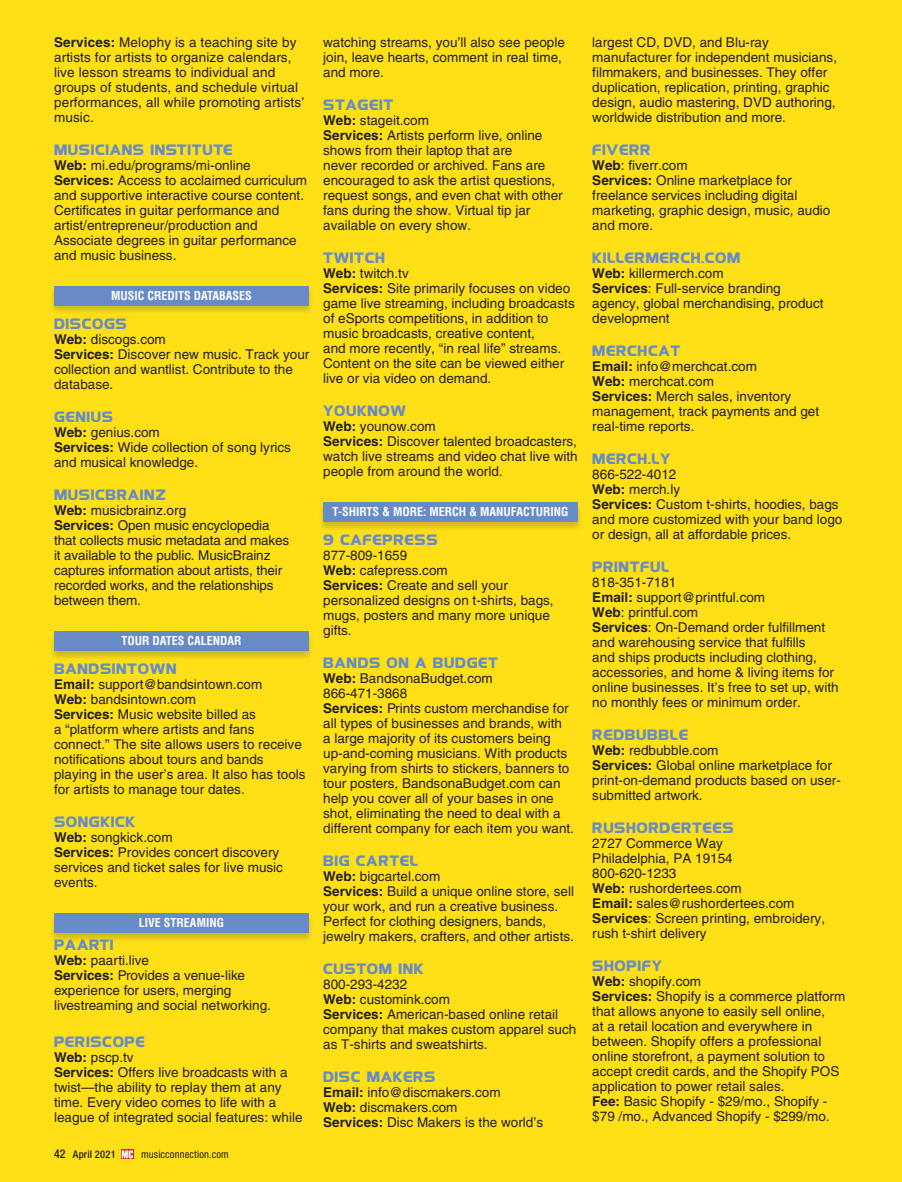
<style>
.page{position:relative;width:902px;height:1182px;background:#fff}
.page>*{position:absolute;margin:0;border:0;box-sizing:border-box;transform-origin:0 0}
.t1{font:13.5px/15px "Helvetica LT Std";color:#231f20}
.t2{font:700 13.5px "Highland Gothic FLF";letter-spacing:.05em;color:#678bc6}
.t3{font:700 condensed 12px "Helvetica LT Std";color:#fff}
.t4{font:condensed 10.5px "Helvetica Neue";letter-spacing:.015em;color:#231f20}
.t5{font:500 condensed 10.5px "Helvetica Neue";letter-spacing:.02em;color:#231f20}
.s1{font-weight:700}
.s2{font-size:12px}
</style>
<div class="page">
<div style="left:0;top:0;width:901px;height:1181px;background:#ffe016"></div>
<svg style="left:121px;top:1149px;width:13px;height:9px"></svg>
<svg style="left:122px;top:1150px;width:11px;height:8px"></svg>
<div style="left:49px;top:287px;width:265px;height:28px;background:#231f20;opacity:.2"></div>
<div style="left:54px;top:286px;width:255px;height:19px;background:#678bc6"></div>
<div style="left:49px;top:632px;width:265px;height:28px;background:#231f20;opacity:.2"></div>
<div style="left:54px;top:631px;width:255px;height:19px;background:#678bc6"></div>
<div style="left:49px;top:914px;width:265px;height:28px;background:#231f20;opacity:.2"></div>
<div style="left:54px;top:913px;width:255px;height:19px;background:#678bc6"></div>
<div style="left:318px;top:503px;width:264px;height:28px;background:#231f20;opacity:.2"></div>
<div style="left:323px;top:502px;width:255px;height:19px;background:#678bc6"></div>
<p class="t1" style="left:54px;top:35px;width:252px"><span class="s1">Services:</span> Melophy is a teaching site by artists for artists to organize calendars, live lesson streams to individual and groups of students, and schedule virtual performances, all while promoting artists’ music.</p>
<p class="t2" style="left:54px;top:140px;width:180px">MUSICIANS INSTITUTE</p>
<p class="t1" style="left:54px;top:158px;width:254px"><span class="s1">Web:</span> mi.edu/programs/mi-online <span class="s1">Services:</span> Access to acclaimed curriculum and supportive interactive course content.<br>Certificates in guitar performance and artist/entrepreneur/production and Associate degrees in guitar performance and music business.</p>
<p class="t3" style="left:111px;top:288px;width:142px">MUSIC CREDITS DATABASES</p>
<p class="t2" style="left:54px;top:314px;width:74px">DISCOGS</p>
<p class="t1" style="left:54px;top:332px;width:257px"><span class="s1">Web:</span> discogs.com<br><span class="s1">Services:</span> Discover new music. Track your collection and wantlist. Contribute to the database.</p>
<p class="t2" style="left:54px;top:407px;width:60px">GENIUS</p>
<p class="t1" style="left:54px;top:425px;width:238px"><span class="s1">Web:</span> genius.com<br><span class="s1">Services:</span> Wide collection of song lyrics and musical knowledge.</p>
<p class="t2" style="left:54px;top:485px;width:113px">MUSICBRAINZ</p>
<p class="t1" style="left:54px;top:503px;width:237px"><span class="s1">Web:</span> musicbrainz.org<br><span class="s1">Services:</span> Open music encyclopedia that collects music metadata and makes it available to the public. MusicBrainz captures information about artists, their recorded works, and the relationships between them.</p>
<p class="t3" style="left:121px;top:633px;width:122px">TOUR DATES CALENDAR</p>
<p class="t2" style="left:54px;top:659px;width:124px">BANDSINTOWN</p>
<p class="t1" style="left:54px;top:677px;width:253px"><span class="s1">Email:</span> support@bandsintown.com<br><span class="s1">Web:</span> bandsintown.com<br><span class="s1">Services:</span> Music website billed as<br>a “platform where artists and fans connect.” The site allows users to receive notifications about tours and bands playing in the user’s area. It also has tools for artists to manage tour dates.</p>
<p class="t2" style="left:54px;top:812px;width:83px">SONGKICK</p>
<p class="t1" style="left:54px;top:830px;width:230px"><span class="s1">Web:</span> songkick.com<br><span class="s1">Services:</span> Provides concert discovery services and ticket sales for live music events.</p>
<p class="t3" style="left:139px;top:915px;width:87px">LIVE STREAMING</p>
<p class="t2" style="left:54px;top:935px;width:61px">PAARTI</p>
<p class="t1" style="left:54px;top:953px;width:218px"><span class="s1">Web:</span> paarti.live<br><span class="s1">Services:</span> Provides a venue-like experience for users, merging livestreaming and social networking.</p>
<p class="t2" style="left:54px;top:1031px;width:92px">PERISCOPE</p>
<p class="t1" style="left:54px;top:1049px;width:250px"><span class="s1">Web:</span> pscp.tv<br><span class="s1">Services:</span> Offers live broadcasts with a twist—the ability to replay them at any time. Every video comes to life with a league of integrated social features: while</p>
<p class="t5" style="left:54px;top:1147px;width:63px"><span class="s2">42</span> April 2021</p>
<p class="t4" style="left:141px;top:1147px;width:89px">musicconnection.com</p>
<p class="t1" style="left:323px;top:35px;width:243px">watching streams, you’ll also see people join, leave hearts, comment in real time, and more.</p>
<p class="t2" style="left:323px;top:95px;width:71px">STAGEIT</p>
<p class="t1" style="left:323px;top:113px;width:241px"><span class="s1">Web:</span> stageit.com<br><span class="s1">Services:</span> Artists perform live, online shows from their laptop that are<br>never recorded or archived. Fans are encouraged to ask the artist questions, request songs, and even chat with other fans during the show. Virtual tip jar available on every show.</p>
<p class="t2" style="left:323px;top:248px;width:63px">TWITCH</p>
<p class="t1" style="left:323px;top:266px;width:253px"><span class="s1">Web:</span> twitch.tv<br><span class="s1">Services:</span> Site primarily focuses on video game live streaming, including broadcasts of eSports competitions, in addition to music broadcasts, creative content,<br>and more recently, “in real life” streams.<br>Content on the site can be viewed either live or via video on demand.</p>
<p class="t2" style="left:323px;top:401px;width:84px">YOUKNOW</p>
<p class="t1" style="left:323px;top:419px;width:256px"><span class="s1">Web:</span> younow.com<br><span class="s1">Services:</span> Discover talented broadcasters, watch live streams and video chat live with people from around the world.</p>
<p class="t3" style="left:332px;top:504px;width:237px">T-SHIRTS &amp; MORE: MERCH &amp; MANUFACTURING</p>
<p class="t2" style="left:323px;top:530px;width:116px">9 CAFEPRESS</p>
<p class="t1" style="left:323px;top:548px;width:232px">877-809-1659<br><span class="s1">Web:</span> cafepress.com<br><span class="s1">Services:</span> Create and sell your personalized designs on t-shirts, bags, mugs, posters and many more unique gifts.</p>
<p class="t2" style="left:323px;top:653px;width:176px">BANDS ON A BUDGET</p>
<p class="t1" style="left:323px;top:671px;width:252px"><span class="s1">Web:</span> BandsonaBudget.com 866-471-3868<br><span class="s1">Services:</span> Prints custom merchandise for all types of businesses and brands, with<br>a large majority of its customers being up-and-coming musicians. With products varying from shirts to stickers, banners to tour posters, BandsonaBudget.com can help you cover all of your bases in one shot, eliminating the need to deal with a different company for each item you want.</p>
<p class="t2" style="left:323px;top:851px;width:96px">BIG CARTEL</p>
<p class="t1" style="left:323px;top:869px;width:252px"><span class="s1">Web:</span> bigcartel.com<br><span class="s1">Services:</span> Build a unique online store, sell your work, and run a creative business.<br>Perfect for clothing designers, bands, jewelry makers, crafters, and other artists.</p>
<p class="t2" style="left:323px;top:959px;width:102px">CUSTOM INK</p>
<p class="t1" style="left:323px;top:977px;width:254px">800-293-4232<br><span class="s1">Web:</span> customink.com<br><span class="s1">Services:</span> American-based online retail company that makes custom apparel such as T-shirts and sweatshirts.</p>
<p class="t2" style="left:323px;top:1067px;width:114px">DISC MAKERS</p>
<p class="t1" style="left:323px;top:1085px;width:221px"><span class="s1">Email:</span> info@discmakers.com<br><span class="s1">Web:</span> discmakers.com<br><span class="s1">Services:</span> Disc Makers is the world’s</p>
<p class="t1" style="left:592px;top:35px;width:246px">largest CD, DVD, and Blu-ray manufacturer for independent musicians, filmmakers, and businesses. They offer duplication, replication, printing, graphic design, audio mastering, DVD authoring, worldwide distribution and more.</p>
<p class="t2" style="left:592px;top:140px;width:60px">FIVERR</p>
<p class="t1" style="left:592px;top:157px;width:239px"><span class="s1">Web</span>: fiverr.com<br><span class="s1">Services:</span> Online marketplace for freelance services including digital marketing, graphic design, music, audio and more.</p>
<p class="t2" style="left:592px;top:248px;width:149px">KILLERMERCH.COM</p>
<p class="t1" style="left:592px;top:265px;width:233px"><span class="s1">Web:</span> killermerch.com<br><span class="s1">Services</span>: Full-service branding agency, global merchandising, product development</p>
<p class="t2" style="left:592px;top:341px;width:89px">MERCHCAT</p>
<p class="t1" style="left:592px;top:358px;width:228px"><span class="s1">Email:</span> info@merchcat.com<br><span class="s1">Web:</span> merchcat.com<br><span class="s1">Services:</span> Merch sales, inventory management, track payments and get real-time reports.</p>
<p class="t2" style="left:592px;top:449px;width:79px">MERCH.LY</p>
<p class="t1" style="left:592px;top:466px;width:251px">866-522-4012<br><span class="s1">Web:</span> merch.ly<br><span class="s1">Services:</span> Custom t-shirts, hoodies, bags and more customized with your band logo or design, all at affordable prices.</p>
<p class="t2" style="left:592px;top:557px;width:78px">PRINTFUL</p>
<p class="t1" style="left:592px;top:574px;width:248px">818-351-7181<br><span class="s1">Email:</span> support@printful.com<br><span class="s1">Web</span>: printful.com<br><span class="s1">Services</span>: On-Demand order fulfillment and warehousing service that fulfills<br>and ships products including clothing, accessories, and home &amp; living items for online businesses. It’s free to set up, with no monthly fees or minimum order.</p>
<p class="t2" style="left:592px;top:725px;width:97px">REDBUBBLE</p>
<p class="t1" style="left:592px;top:742px;width:250px"><span class="s1">Web:</span> redbubble.com<br><span class="s1">Services:</span> Global online marketplace for print-on-demand products based on user&shy;submitted artwork.</p>
<p class="t2" style="left:592px;top:818px;width:143px">RUSHORDERTEES</p>
<p class="t1" style="left:592px;top:835px;width:234px">2727 Commerce Way<br>Philadelphia, PA 19154<br>800-620-1233<br><span class="s1">Web:</span> rushordertees.com<br><span class="s1">Email:</span> sales@rushordertees.com<br><span class="s1">Services</span>: Screen printing, embroidery, rush t-shirt delivery</p>
<p class="t2" style="left:592px;top:956px;width:71px">SHOPIFY</p>
<p class="t1" style="left:592px;top:973px;width:254px"><span class="s1">Web:</span> shopify.com<br><span class="s1">Services:</span> Shopify is a commerce platform that allows anyone to easily sell online,<br>at a retail location and everywhere in between. Shopify offers a professional online storefront, a payment solution to accept credit cards, and the Shopify POS application to power retail sales.<br><span class="s1">Fee:</span> Basic Shopify - $29/mo., Shopify - $79 /mo., Advanced Shopify - $299/mo.</p>
</div>
